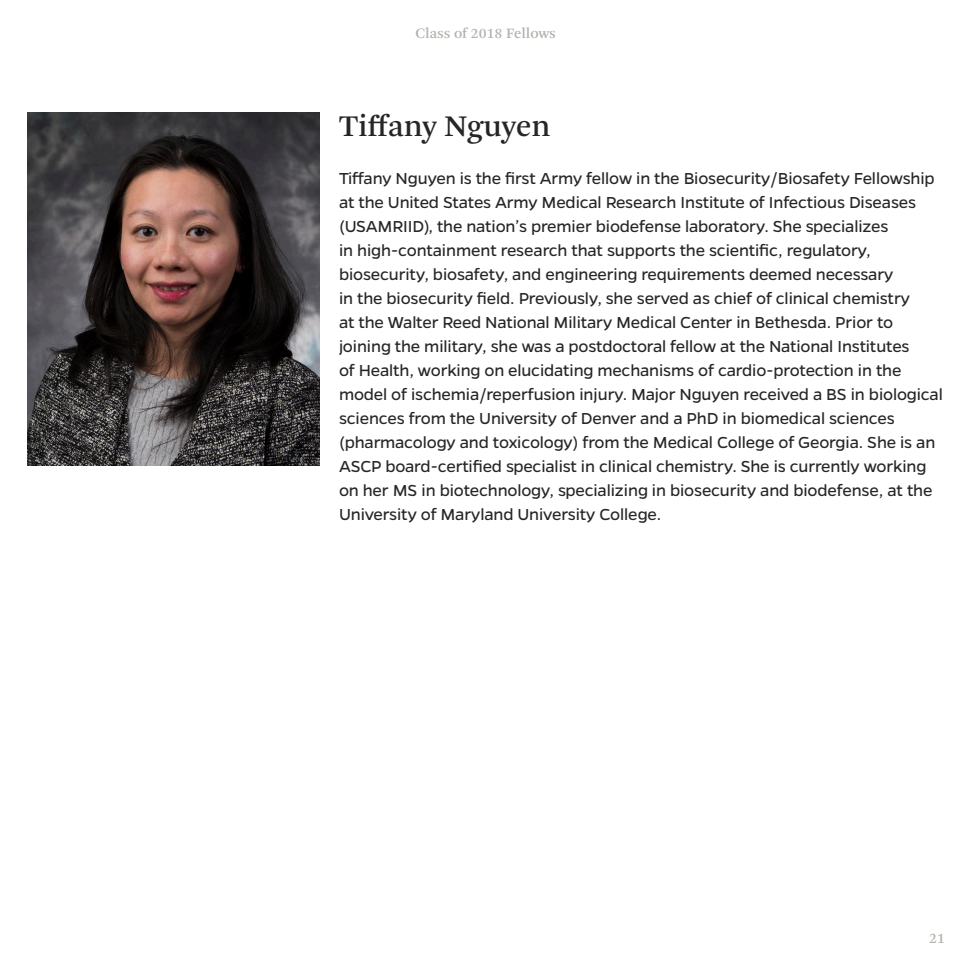
<style>
.page{position:relative;width:972px;height:972px;background:#fff}
.page>*{position:absolute;margin:0;border:0;box-sizing:border-box;transform-origin:0 0}
.Bio_H1{font:31.5px "Arnhem Pro";color:#252626}
.Bio_paragraph{font:18px/24px "Gentona";letter-spacing:-.01em;color:#252626}
.t1{font:15px "Arnhem Pro";color:#b3b1ac}
</style>
<div class="page">
<img style="left:27px;top:112px;width:293px;height:353px">
<p class="t1" style="left:415px;top:24px;width:142px">Class of 2018 Fellows</p>
<p class="Bio_H1" style="left:339px;top:106px;width:213px">Tiffany Nguyen</p>
<p class="Bio_paragraph" style="left:339px;top:166px;width:605px">Tiffany Nguyen is the first Army fellow in the Biosecurity/Biosafety Fellowship at the United States Army Medical Research Institute of Infectious Diseases (USAMRIID), the nation’s premier biodefense laboratory. She specializes<br>in high-containment research that supports the scientific, regulatory, biosecurity, biosafety, and engineering requirements deemed necessary<br>in the biosecurity field. Previously, she served as chief of clinical chemistry<br>at the Walter Reed National Military Medical Center in Bethesda. Prior to joining the military, she was a postdoctoral fellow at the National Institutes<br>of Health, working on elucidating mechanisms of cardio-protection in the model of ischemia/reperfusion injury. Major Nguyen received a BS in biological sciences from the University of Denver and a PhD in biomedical sciences (pharmacology and toxicology) from the Medical College of Georgia. She is an ASCP board-certified specialist in clinical chemistry. She is currently working on her MS in biotechnology, specializing in biosecurity and biodefense, at the University of Maryland University College.</p>
<p class="t1" style="left:929px;top:928px;width:17px">21</p>
</div>
